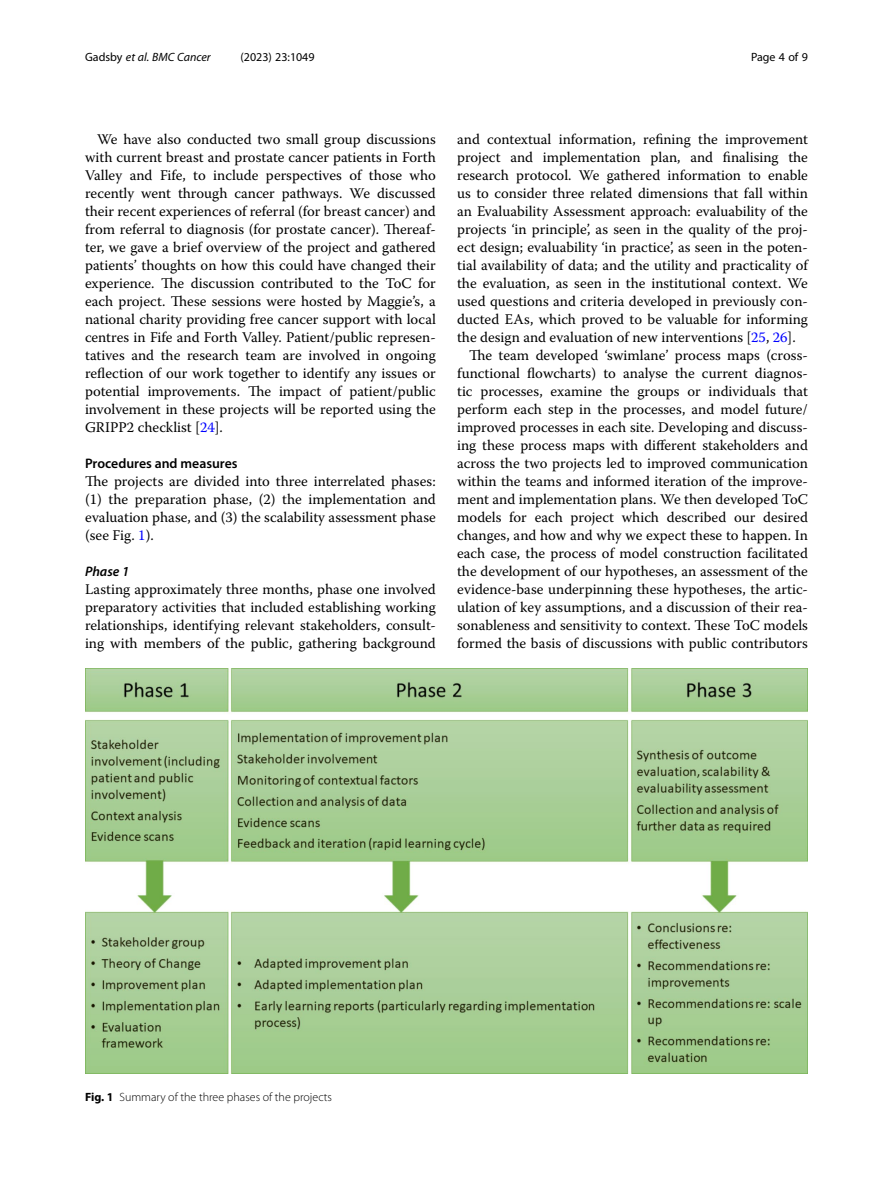
<style>
.page{position:relative;width:893px;height:1191px;background:#fff}
.page>*{position:absolute;margin:0;border:0;box-sizing:border-box;transform-origin:0 0}
.Body_Text_Indent{font:14.7px/18px "Warnock Pro";color:#000;text-align:justify}
.Body_Text{font:14.7px/18px "Warnock Pro";color:#000;text-align:justify}
.Head_2{font:600 13.8px "Myriad Pro";color:#000}
.Head_3{font:italic 600 13.8px "Myriad Pro";color:#000}
.Figure_Caption{font:300 12px "Myriad Pro";color:#000}
.t1{font:12px "Myriad Pro";color:#000}
.t2{font:italic 12px "Myriad Pro";color:#000}
.s1{font-style:normal}
.s2{color:#00f}
.s3{font-weight:700}
</style>
<div class="page">
<img style="left:85px;top:668px;width:723px;height:406px">
<p class="t2" style="left:85px;top:50px;width:127px"><span class="s1">Gadsby</span> et al. BMC Cancer</p>
<p class="t1" style="left:240px;top:50px;width:76px">(2023) 23:1049</p>
<p class="t1" style="left:751px;top:50px;width:58px">Page 4 of 9</p>
<p class="Body_Text_Indent" style="left:85px;top:130px;width:352px;text-indent:12px">We have also conducted two small group discussions with current breast and prostate cancer patients in Forth Valley and Fife, to include perspectives of those who recently went through cancer pathways. We discussed their recent experiences of referral (for breast cancer) and from referral to diagnosis (for prostate cancer). Thereaf&shy;ter, we gave a brief overview of the project and gathered patients’ thoughts on how this could have changed their experience. The discussion contributed to the ToC for each project. These sessions were hosted by Maggie’s, a national charity providing free cancer support with local centres in Fife and Forth Valley. Patient/public represen&shy;tatives and the research team are involved in ongoing reflection of our work together to identify any issues or potential improvements. The impact of patient/public involvement in these projects will be reported using the GRIPP2 checklist [<span class="s2">24</span>].</p>
<p class="Head_2" style="left:85px;top:455px;width:154px">Procedures and measures</p>
<p class="Body_Text" style="left:85px;top:472px;width:352px">The projects are divided into three interrelated phases: (1) the preparation phase, (2) the implementation and evaluation phase, and (3) the scalability assessment phase (see Fig. <span class="s2">1</span>).</p>
<p class="Head_3" style="left:85px;top:563px;width:46px">Phase 1</p>
<p class="Body_Text" style="left:85px;top:580px;width:352px">Lasting approximately three months, phase one involved preparatory activities that included establishing working relationships, identifying relevant stakeholders, consult&shy;ing with members of the public, gathering background</p>
<p class="Body_Text" style="left:457px;top:130px;width:352px">and contextual information, refining the improvement project and implementation plan, and finalising the research protocol. We gathered information to enable us to consider three related dimensions that fall within an Evaluability Assessment approach: evaluability of the projects ‘in principle’, as seen in the quality of the proj&shy;ect design; evaluability ‘in practice’, as seen in the poten&shy;tial availability of data; and the utility and practicality of the evaluation, as seen in the institutional context. We used questions and criteria developed in previously con&shy;ducted EAs, which proved to be valuable for informing the design and evaluation of new interventions [<span class="s2">25</span>, <span class="s2">26</span>].</p>
<p class="Body_Text_Indent" style="left:457px;top:346px;width:352px;text-indent:12px">The team developed ‘swimlane’ process maps (cross&shy;functional flowcharts) to analyse the current diagnos&shy;tic processes, examine the groups or individuals that perform each step in the processes, and model future/ improved processes in each site. Developing and discuss&shy;ing these process maps with different stakeholders and across the two projects led to improved communication within the teams and informed iteration of the improve&shy;ment and implementation plans. We then developed ToC models for each project which described our desired changes, and how and why we expect these to happen. In each case, the process of model construction facilitated the development of our hypotheses, an assessment of the evidence-base underpinning these hypotheses, the artic&shy;ulation of key assumptions, and a discussion of their rea&shy;sonableness and sensitivity to context. These ToC models formed the basis of discussions with public contributors</p>
<p class="Figure_Caption" style="left:85px;top:1090px;width:248px"><span class="s3">Fig. 1</span> Summary of the three phases of the projects</p>
</div>
